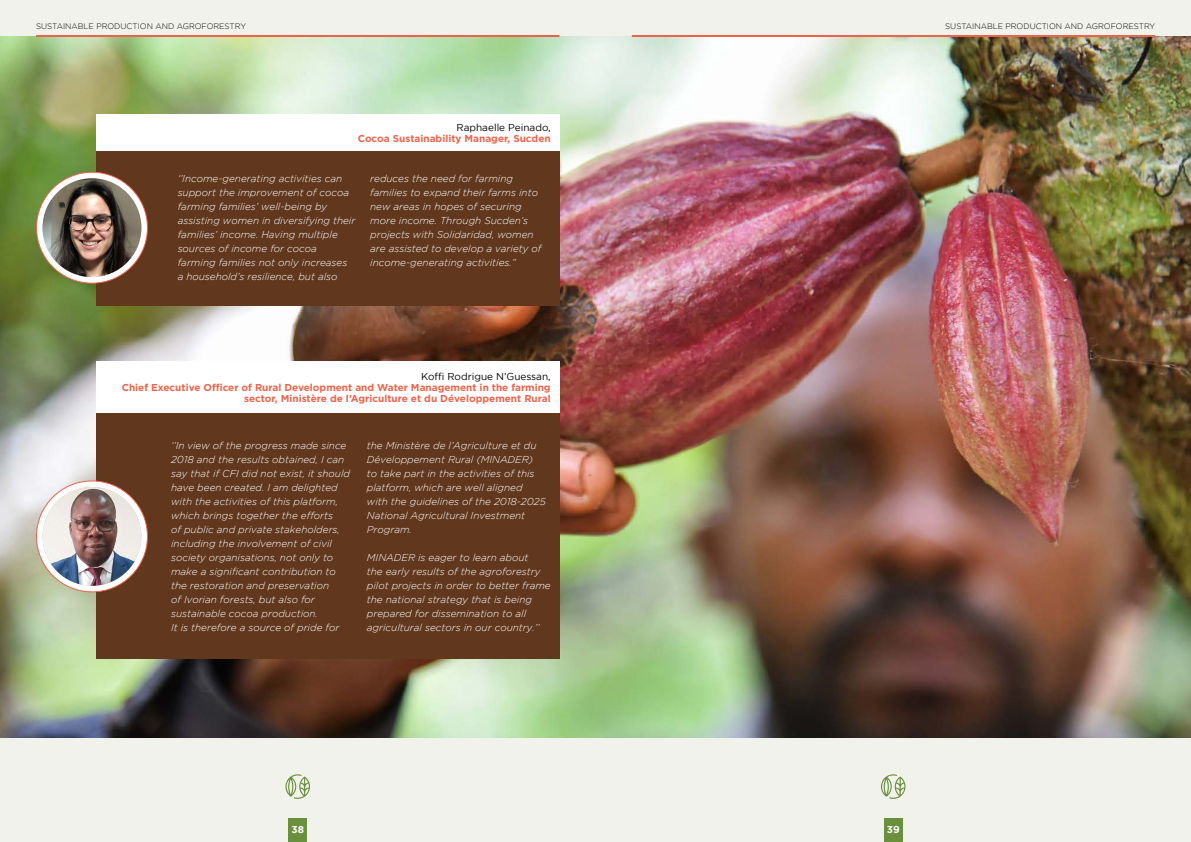
<style>
.page{position:relative;width:1191px;height:842px;background:#f2f2ed}
.page>*{position:absolute;margin:0;border:0;box-sizing:border-box;transform-origin:0 0}
.t1{font:italic 300 10px/14px "Gotham";color:#fff}
.t2{font:700 10px/11px "Gotham Pro";color:#ed634a;text-align:right}
.t3{font:10px "Gotham";color:#000}
.t4{font:700 10px "Gotham";color:#fff}
.t5{font:300 8px "Gotham";color:#000}
</style>
<div class="page">
<img style="left:0;top:36px;width:1191px;height:701px">
<div style="left:96px;top:151px;width:463px;height:154px;background:#61371d"></div>
<div style="left:96px;top:413px;width:463px;height:245px;background:#61371d"></div>
<div style="left:96px;top:115px;width:463px;height:36px;background:#fff"></div>
<div style="left:96px;top:361px;width:463px;height:52px;background:#fff"></div>
<svg style="left:37px;top:172px;width:110px;height:111px;background:#f8f0ee"></svg>
<img style="left:43px;top:178px;width:98px;height:99px;border-radius:49px">
<svg style="left:37px;top:481px;width:110px;height:111px;background:#fbf3f1"></svg>
<img style="left:43px;top:487px;width:98px;height:99px;border-radius:49px">
<svg style="left:285px;top:774px;width:25px;height:25px"></svg>
<div style="left:288px;top:818px;width:19px;height:24px;background:#6a8f3d"></div>
<svg style="left:881px;top:774px;width:24px;height:25px"></svg>
<div style="left:884px;top:818px;width:18px;height:24px;background:#6a8f3d"></div>
<hr style="left:36px;top:35px;width:523px;height:2px;background:#ed634a">
<hr style="left:632px;top:35px;width:523px;height:2px;background:#ed634a">
<p class="t5" style="left:36px;top:22px;width:212px">SUSTAINABLE PRODUCTION AND AGROFORESTRY</p>
<p class="t5" style="left:945px;top:22px;width:212px">SUSTAINABLE PRODUCTION AND AGROFORESTRY</p>
<p class="t3" style="left:456px;top:122px;width:96px">Raphaelle Peinado,</p>
<p class="t2" style="left:358px;top:133px;width:194px">Cocoa Sustainability Manager, Sucden</p>
<p class="t1" style="left:178px;top:172px;width:179px">‘’Income-generating activities can support the improvement of cocoa farming families’ well-being by assisting women in diversifying their families’ income. Having multiple sources of income for cocoa farming families not only increases a household’s resilience, but also</p>
<p class="t1" style="left:370px;top:172px;width:173px">reduces the need for farming families to expand their farms into new areas in hopes of securing more income. Through Sucden’s projects with Solidaridad, women are assisted to develop a variety of income-generating activities.”</p>
<p class="t3" style="left:421px;top:371px;width:131px">Koffi Rodrigue N’Guessan,</p>
<p class="t2" style="left:122px;top:382px;width:430px">Chief Executive Officer of Rural Development and Water Management in the farming sector, Ministère de l’Agriculture et du Développement Rural</p>
<p class="t1" style="left:171px;top:438px;width:180px">‘’In view of the progress made since 2018 and the results obtained, I can say that if CFI did not exist, it should have been created. I am delighted with the activities of this platform, which brings together the efforts<br>of public and private stakeholders, including the involvement of civil society organisations, not only to make a significant contribution to the restoration and preservation<br>of Ivorian forests, but also for sustainable cocoa production.<br>It is therefore a source of pride for</p>
<p class="t1" style="left:367px;top:438px;width:180px">the Ministère de l’Agriculture et du<br>Développement Rural (MINADER) to take part in the activities of this platform, which are well aligned with the guidelines of the 2018-2025<br>National Agricultural Investment<br>Program.</p>
<p class="t1" style="left:367px;top:550px;width:185px">MINADER is eager to learn about<br>the early results of the agroforestry pilot projects in order to better frame the national strategy that is being prepared for dissemination to all agricultural sectors in our country.’’</p>
<p class="t4" style="left:291px;top:824px;width:14px">38</p>
<p class="t4" style="left:886px;top:824px;width:14px">39</p>
</div>
